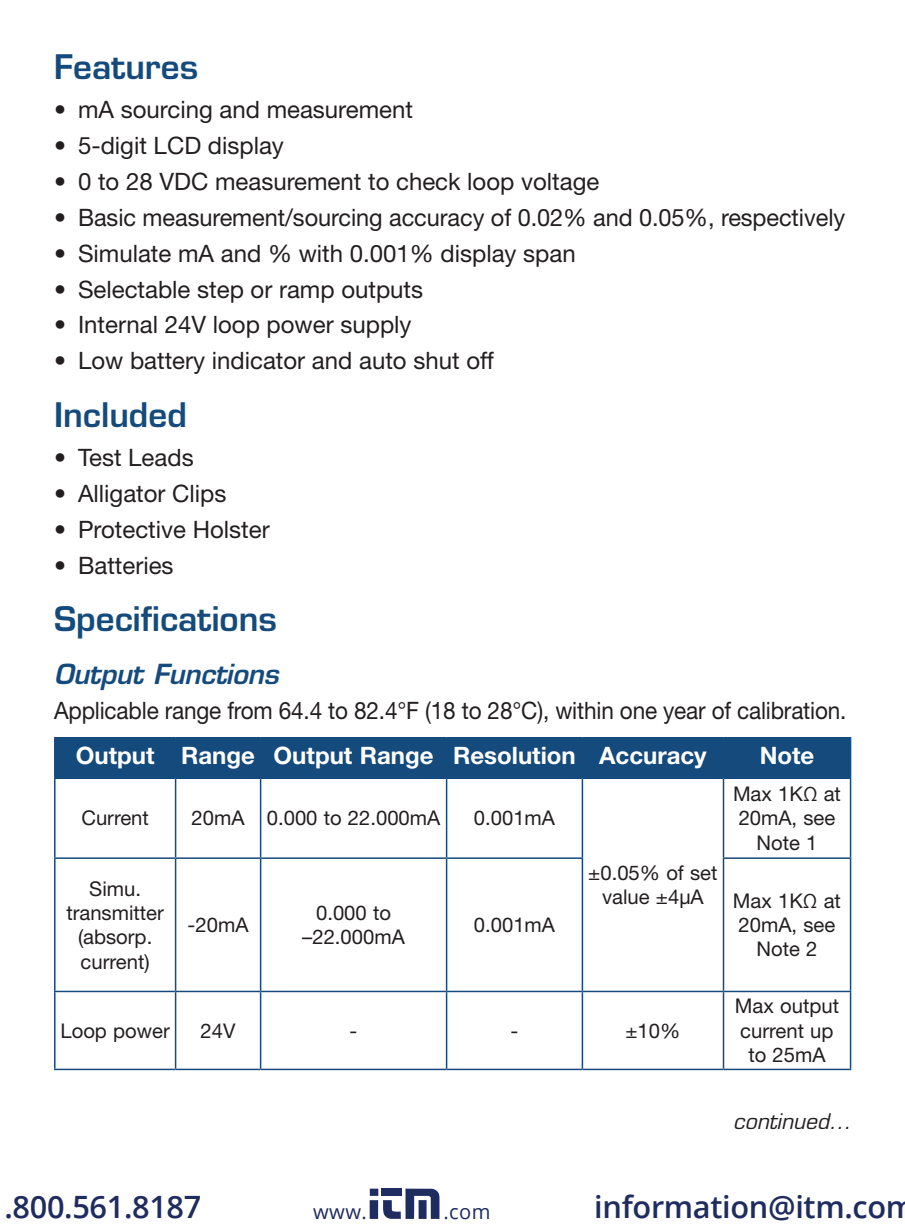
<style>
.page{position:relative;width:905px;height:1229px;background:#fff}
.page>*{position:absolute;margin:0;border:0;box-sizing:border-box;transform-origin:0 0}
.t1{font:600 33px "Eurostile LT Std";color:#144a7c}
.t2{font:600 30.6px "Open Sans";letter-spacing:-.01em;color:#1e2c5f}
.t3{font:italic 600 27px "Eurostile LT Std";letter-spacing:-.01em;color:#144a7c}
.t4{font:24px "Helvetica Neue LT Std";color:#231f20}
.t5{font:24px "Helvetica Neue LT Std";color:#231f20;scale:.94 1}
.t6{font:700 24px "Helvetica Neue LT Std";color:#fff}
.t7{font:italic 21px "Eurostile LT Std";color:#231f20}
.t8{font:20.4px/24.3px "Helvetica Neue LT Std";color:#231f20;text-align:center}
.t9{font:20.1px "Open Sans";letter-spacing:.02em;color:#1e2c5f}
</style>
<div class="page">
<div style="left:56px;top:738px;width:793px;height:39px;background:#144a7c"></div>
<hr style="left:54px;top:737px;width:122px;height:1px;background:#144a7c">
<hr style="left:54px;top:738px;width:2px;height:39px;background:#144a7c">
<hr style="left:176px;top:737px;width:84px;height:1px;background:#144a7c">
<hr style="left:175px;top:738px;width:1px;height:39px;background:#144a7c">
<hr style="left:260px;top:737px;width:186px;height:1px;background:#144a7c">
<hr style="left:260px;top:738px;width:1px;height:39px;background:#144a7c">
<hr style="left:446px;top:737px;width:136px;height:1px;background:#144a7c">
<hr style="left:446px;top:738px;width:1px;height:39px;background:#144a7c">
<hr style="left:582px;top:737px;width:141px;height:1px;background:#144a7c">
<hr style="left:581px;top:738px;width:2px;height:39px;background:#144a7c">
<hr style="left:723px;top:737px;width:128px;height:1px;background:#144a7c">
<hr style="left:722px;top:738px;width:2px;height:39px;background:#144a7c">
<hr style="left:849px;top:738px;width:2px;height:39px;background:#144a7c">
<hr style="left:54px;top:777px;width:122px;height:2px;background:#144a7c">
<hr style="left:54px;top:779px;width:2px;height:78px;background:#144a7c">
<hr style="left:176px;top:777px;width:84px;height:2px;background:#144a7c">
<hr style="left:175px;top:779px;width:1px;height:78px;background:#144a7c">
<hr style="left:260px;top:777px;width:186px;height:2px;background:#144a7c">
<hr style="left:260px;top:779px;width:1px;height:78px;background:#144a7c">
<hr style="left:446px;top:777px;width:136px;height:2px;background:#144a7c">
<hr style="left:446px;top:779px;width:1px;height:78px;background:#144a7c">
<hr style="left:582px;top:777px;width:141px;height:2px;background:#144a7c">
<hr style="left:581px;top:779px;width:2px;height:78px;background:#144a7c">
<hr style="left:723px;top:777px;width:128px;height:2px;background:#144a7c">
<hr style="left:722px;top:779px;width:2px;height:78px;background:#144a7c">
<hr style="left:849px;top:779px;width:2px;height:78px;background:#144a7c">
<hr style="left:54px;top:857px;width:122px;height:2px;background:#144a7c">
<hr style="left:54px;top:859px;width:2px;height:131px;background:#144a7c">
<hr style="left:176px;top:857px;width:84px;height:2px;background:#144a7c">
<hr style="left:175px;top:859px;width:1px;height:131px;background:#144a7c">
<hr style="left:260px;top:857px;width:186px;height:2px;background:#144a7c">
<hr style="left:260px;top:859px;width:1px;height:131px;background:#144a7c">
<hr style="left:446px;top:857px;width:137px;height:2px;background:#144a7c">
<hr style="left:446px;top:859px;width:1px;height:131px;background:#144a7c">
<hr style="left:581px;top:859px;width:2px;height:131px;background:#144a7c">
<hr style="left:722px;top:857px;width:129px;height:2px;background:#144a7c">
<hr style="left:722px;top:859px;width:2px;height:131px;background:#144a7c">
<hr style="left:849px;top:859px;width:2px;height:131px;background:#144a7c">
<hr style="left:54px;top:990px;width:122px;height:2px;background:#144a7c">
<hr style="left:54px;top:992px;width:2px;height:76px;background:#144a7c">
<hr style="left:176px;top:990px;width:84px;height:2px;background:#144a7c">
<hr style="left:175px;top:992px;width:1px;height:76px;background:#144a7c">
<hr style="left:260px;top:990px;width:186px;height:2px;background:#144a7c">
<hr style="left:260px;top:992px;width:1px;height:76px;background:#144a7c">
<hr style="left:446px;top:990px;width:136px;height:2px;background:#144a7c">
<hr style="left:446px;top:992px;width:1px;height:76px;background:#144a7c">
<hr style="left:582px;top:990px;width:141px;height:2px;background:#144a7c">
<hr style="left:581px;top:992px;width:2px;height:76px;background:#144a7c">
<hr style="left:723px;top:990px;width:128px;height:2px;background:#144a7c">
<hr style="left:722px;top:992px;width:2px;height:76px;background:#144a7c">
<hr style="left:849px;top:992px;width:2px;height:76px;background:#144a7c">
<hr style="left:54px;top:1068px;width:122px;height:2px;background:#144a7c">
<hr style="left:176px;top:1068px;width:84px;height:2px;background:#144a7c">
<hr style="left:260px;top:1068px;width:186px;height:2px;background:#144a7c">
<hr style="left:446px;top:1068px;width:136px;height:2px;background:#144a7c">
<hr style="left:582px;top:1068px;width:141px;height:2px;background:#144a7c">
<hr style="left:723px;top:1068px;width:128px;height:2px;background:#144a7c">
<div style="left:370px;top:1188px;width:8px;height:7px;background:#1e2c5f"></div>
<div style="left:369px;top:1200px;width:9px;height:18px;background:#1e2c5f"></div>
<svg style="left:382px;top:1188px;width:57px;height:30px"></svg>
<h1 class="t1" style="left:54px;top:46px;width:146px">Features</h1>
<p class="t4" style="left:54px;top:96px;width:360px">• mA sourcing and measurement</p>
<p class="t4" style="left:54px;top:131px;width:231px">• 5-digit LCD display</p>
<p class="t4" style="left:54px;top:167px;width:547px">• 0 to 28 VDC measurement to check loop voltage</p>
<p class="t4" style="left:54px;top:203px;width:792px">• Basic measurement/sourcing accuracy of 0.02% and 0.05%, respectively</p>
<p class="t4" style="left:54px;top:239px;width:523px">• Simulate mA and % with 0.001% display span</p>
<p class="t4" style="left:54px;top:275px;width:370px">• Selectable step or ramp outputs</p>
<p class="t4" style="left:54px;top:310px;width:359px">• Internal 24V loop power supply</p>
<p class="t4" style="left:54px;top:346px;width:441px">• Low battery indicator and auto shut off</p>
<h1 class="t1" style="left:54px;top:394px;width:134px">Included</h1>
<p class="t4" style="left:54px;top:443px;width:141px">• Test Leads</p>
<p class="t4" style="left:54px;top:479px;width:174px">• Alligator Clips</p>
<p class="t4" style="left:54px;top:515px;width:217px">• Protective Holster</p>
<p class="t4" style="left:54px;top:551px;width:121px">• Batteries</p>
<h1 class="t1" style="left:54px;top:598px;width:224px">Specifications</h1>
<p class="t3" style="left:54px;top:657px;width:226px">Output Functions</p>
<p class="t5" style="left:54px;top:696px;width:844px">Applicable range from 64.4 to 82.4°F (18 to 28°C), within one year of calibration.</p>
<p class="t6" style="left:76px;top:740px;width:632px">Output Range Output Range Resolution Accuracy</p>
<p class="t6" style="left:759px;top:740px;width:56px">Note</p>
<p class="t8" style="left:81px;top:805px;width:69px">Current</p>
<p class="t8" style="left:192px;top:805px;width:250px">20mA 0.000 to 22.000mA</p>
<p class="t8" style="left:474px;top:805px;width:83px">0.001mA</p>
<p class="t8" style="left:66px;top:876px;width:99px">Simu. transmitter (absorp. current)</p>
<p class="t8" style="left:188px;top:912px;width:62px">-20mA</p>
<p class="t8" style="left:302px;top:900px;width:104px">0.000 to –22.000mA</p>
<p class="t8" style="left:474px;top:912px;width:83px">0.001mA</p>
<p class="t8" style="left:588px;top:860px;width:131px">±0.05% of set value ±4μA</p>
<p class="t8" style="left:60px;top:1018px;width:111px">Loop power</p>
<p class="t8" style="left:200px;top:1018px;width:36px">24V</p>
<p class="t8" style="left:349px;top:1018px;width:9px">-</p>
<p class="t8" style="left:510px;top:1018px;width:9px">-</p>
<p class="t8" style="left:625px;top:1018px;width:56px">±10%</p>
<p class="t8" style="left:733px;top:781px;width:109px">Max 1KΩ at<br>20mA, see<br>Note 1</p>
<p class="t8" style="left:733px;top:888px;width:109px">Max 1KΩ at<br>20mA, see<br>Note 2</p>
<p class="t8" style="left:734px;top:993px;width:106px">Max output current up to 25mA</p>
<p class="t7" style="left:733px;top:1108px;width:119px">continued...</p>
<p class="t2" style="left:4px;top:1186px;width:198px">.800.561.8187</p>
<p class="t9" style="left:313px;top:1198px;width:55px">www.</p>
<p class="t9" style="left:443px;top:1198px;width:49px">.com</p>
<p class="t2" style="left:594px;top:1186px;width:322px">information@itm.com</p>
</div>
